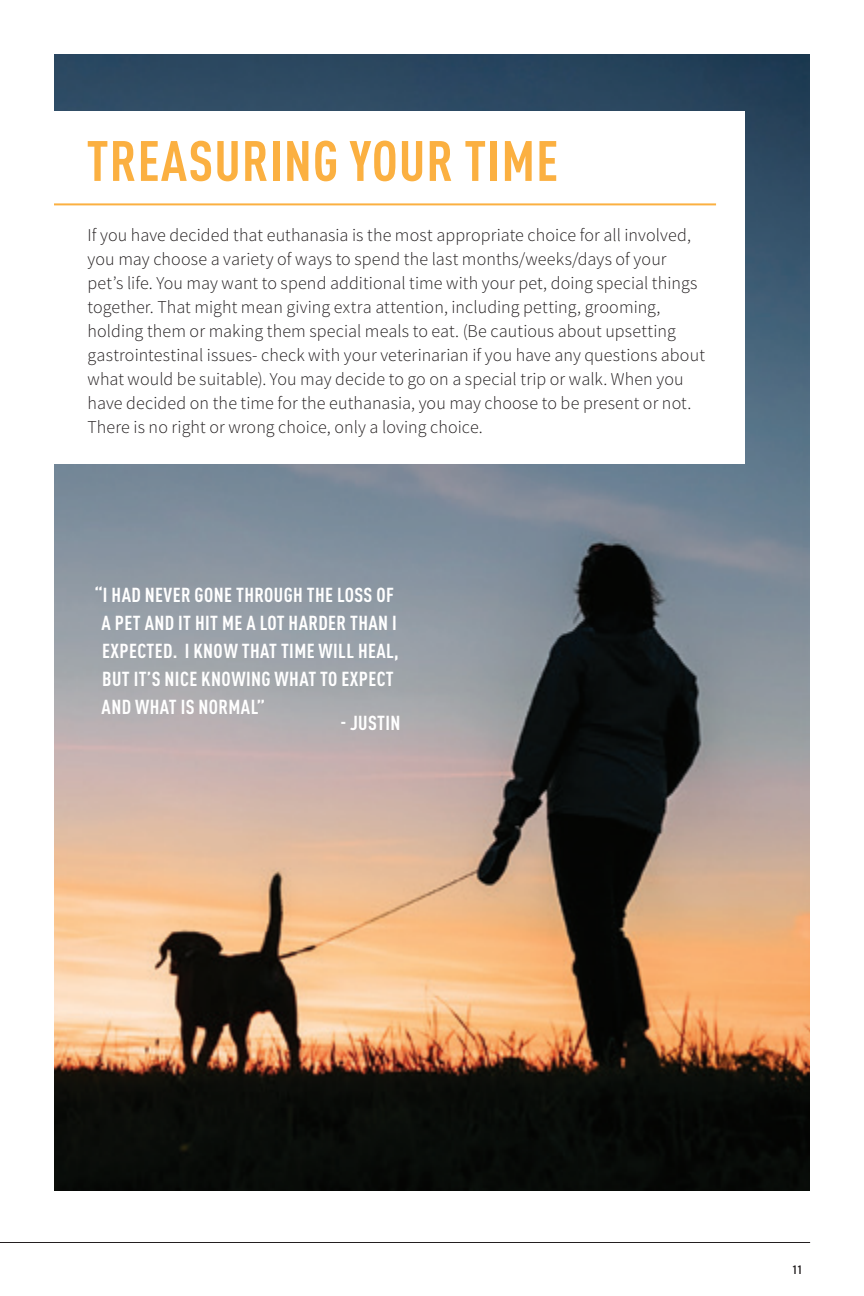
<style>
.page{position:relative;width:864px;height:1296px;background:#fff}
.page>*{position:absolute;margin:0;border:0;box-sizing:border-box;transform-origin:0 0}
.t1{font:700 condensed 56px "DIN Pro";letter-spacing:.02em;color:#fbb041}
.t2{font:700 condensed 20px/28px "DIN Pro";letter-spacing:.02em;color:#fff}
.t3{font:300 18px/24px "Source Sans Pro";letter-spacing:.005em;color:#231f20}
.t4{font:600 12px "URWDIN Cond";color:#231f20}
</style>
<div class="page">
<hr style="left:0;top:1242px;width:810px;height:1px;background:#231f20">
<img style="left:54px;top:54px;width:756px;height:1137px">
<div style="left:45px;top:111px;width:699px;height:353px;background:#fff"></div>
<hr style="left:54px;top:203px;width:662px;height:2px;background:#fbb041">
<h1 class="t1" style="left:87px;top:119px;width:473px">TREASURING YOUR TIME</h1>
<p class="t3" style="left:88px;top:224px;width:619px">If you have decided that euthanasia is the most appropriate choice for all involved, you may choose a variety of ways to spend the last months/weeks/days of your pet’s life. You may want to spend additional time with your pet, doing special things together. That might mean giving extra attention, including petting, grooming, holding them or making them special meals to eat. (Be cautious about upsetting gastrointestinal issues- check with your veterinarian if you have any questions about what would be suitable). You may decide to go on a special trip or walk. When you have decided on the time for the euthanasia, you may choose to be present or not.<br>There is no right or wrong choice, only a loving choice.</p>
<p class="t2" style="left:102px;top:579px;width:298px;text-indent:-7px">“I HAD NEVER GONE THROUGH THE LOSS OF<br>A PET AND IT HIT ME A LOT HARDER THAN I<br>EXPECTED. I KNOW THAT TIME WILL HEAL,<br>BUT IT’S NICE KNOWING WHAT TO EXPECT<br>AND WHAT IS NORMAL”</p>
<p class="t2" style="left:340px;top:707px;width:62px">- JUSTIN</p>
<p class="t4" style="left:792px;top:1261px;width:12px">11</p>
</div>
